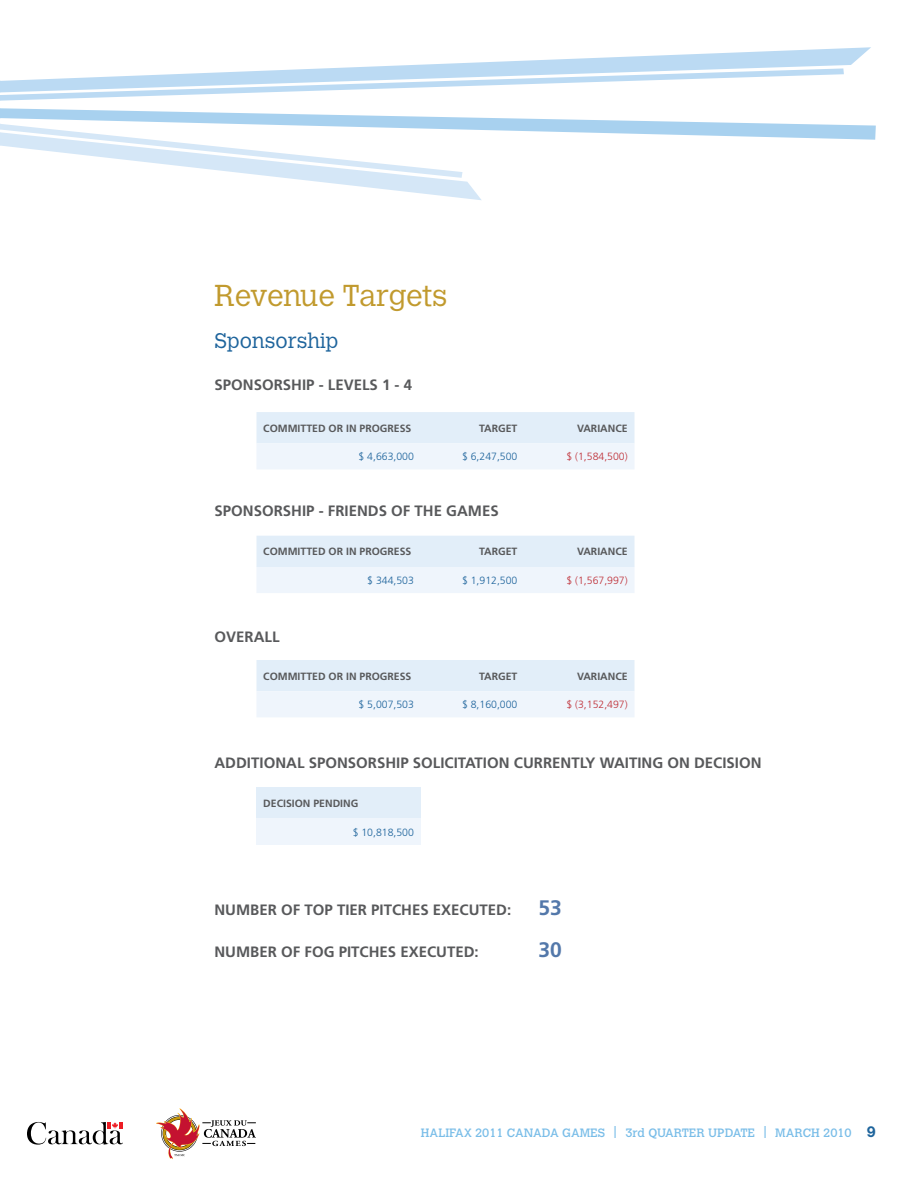
<style>
.page{position:relative;width:918px;height:1188px;background:#fff}
.page>*{position:absolute;margin:0;border:0;box-sizing:border-box;transform-origin:0 0}
.t1{font:300 30px "Calvert MT Std";color:#c19a2e}
.t2{font:300 21px "Calvert MT Std";color:#1e649c}
.t3{font:700 21px "Frutiger LT Std";color:#5378aa}
.t4{font:700 15px "Frutiger LT Std";color:#58595b}
.t5{font:12px "Calvert MT Std";color:#79bde8}
.t6{font:700 10.5px "Frutiger LT Std";color:#58595b}
.t7{font:300 10.5px "Frutiger LT Std";color:#1e649c}
.t8{font:300 10.5px "Frutiger LT Std";color:#bf3038}
.s1{font-weight:700;font-size:15px;color:#1e649c}
</style>
<div class="page">
<svg style="left:520px;top:47px;width:351px;height:14px"></svg>
<svg style="left:0;top:61px;width:876px;height:139px"></svg>
<svg style="left:27px;top:1122px;width:96px;height:23px"></svg>
<svg style="left:156px;top:1108px;width:100px;height:51px"></svg>
<svg style="left:257px;top:412px;width:378px;height:57px"></svg>
<svg style="left:257px;top:536px;width:378px;height:57px"></svg>
<svg style="left:257px;top:660px;width:378px;height:57px"></svg>
<div style="left:257px;top:787px;width:164px;height:32px;background:#e2eef9"></div>
<div style="left:257px;top:819px;width:164px;height:26px;background:#eff5fc"></div>
<h1 class="t1" style="left:214px;top:279px;width:234px">Revenue Targets</h1>
<h2 class="t2" style="left:214px;top:329px;width:125px">Sponsorship</h2>
<p class="t4" style="left:214px;top:376px;width:199px">SPONSORSHIP - LEVELS 1 - 4</p>
<p class="t6" style="left:263px;top:422px;width:150px">COMMITTED OR IN PROGRESS</p>
<p class="t6" style="left:479px;top:422px;width:40px">TARGET</p>
<p class="t6" style="left:577px;top:422px;width:52px">VARIANCE</p>
<p class="t7" style="left:359px;top:451px;width:57px">$ 4,663,000</p>
<p class="t7" style="left:462px;top:451px;width:57px">$ 6,247,500</p>
<p class="t8" style="left:566px;top:451px;width:63px">$ (1,584,500)</p>
<p class="t4" style="left:214px;top:502px;width:286px">SPONSORSHIP - FRIENDS OF THE GAMES</p>
<p class="t6" style="left:263px;top:545px;width:150px">COMMITTED OR IN PROGRESS</p>
<p class="t6" style="left:479px;top:545px;width:40px">TARGET</p>
<p class="t6" style="left:577px;top:545px;width:52px">VARIANCE</p>
<p class="t7" style="left:367px;top:574px;width:48px">$ 344,503</p>
<p class="t7" style="left:462px;top:574px;width:57px">$ 1,912,500</p>
<p class="t8" style="left:566px;top:574px;width:63px">$ (1,567,997)</p>
<p class="t4" style="left:214px;top:628px;width:67px">OVERALL</p>
<p class="t6" style="left:263px;top:670px;width:150px">COMMITTED OR IN PROGRESS</p>
<p class="t6" style="left:479px;top:670px;width:40px">TARGET</p>
<p class="t6" style="left:577px;top:670px;width:52px">VARIANCE</p>
<p class="t7" style="left:359px;top:699px;width:57px">$ 5,007,503</p>
<p class="t7" style="left:462px;top:699px;width:57px">$ 8,160,000</p>
<p class="t8" style="left:566px;top:699px;width:63px">$ (3,152,497)</p>
<p class="t4" style="left:214px;top:754px;width:549px">ADDITIONAL SPONSORSHIP SOLICITATION CURRENTLY WAITING ON DECISION</p>
<p class="t6" style="left:263px;top:797px;width:97px">DECISION PENDING</p>
<p class="t7" style="left:353px;top:826px;width:63px">$ 10,818,500</p>
<p class="t4" style="left:214px;top:901px;width:298px">NUMBER OF TOP TIER PITCHES EXECUTED:</p>
<h2 class="t3" style="left:538px;top:895px;width:25px">53</h2>
<p class="t4" style="left:214px;top:943px;width:266px">NUMBER OF FOG PITCHES EXECUTED:</p>
<h2 class="t3" style="left:538px;top:937px;width:25px">30</h2>
<p class="t5" style="left:421px;top:1126px;width:457px">HALIFAX 2011 CANADA GAMES | 3rd QUARTER UPDATE | MARCH 2010 <span class="s1">9</span></p>
</div>
